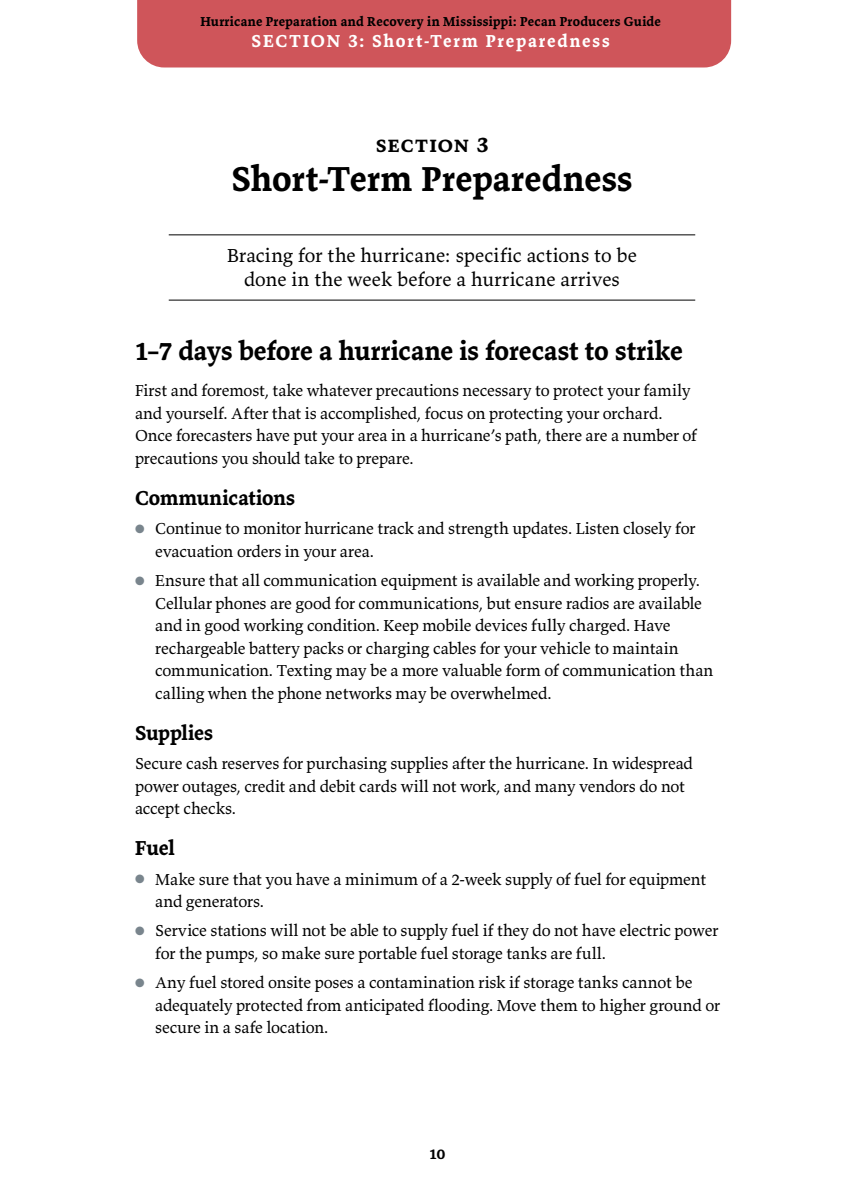
<style>
.page{position:relative;width:864px;height:1188px;background:#fff}
.page>*{position:absolute;margin:0;border:0;box-sizing:border-box;transform-origin:0 0}
.t1{font:700 36px "Valkyrie T3";letter-spacing:.005em;color:#000}
.t2{font:700 27px "Valkyrie T3";color:#000}
.t3{font:700 22.5px "Valkyrie C3";letter-spacing:-.005em;color:#000}
.t4{font:700 21px "Valkyrie T3";color:#000}
.t5{font:19.5px/24px "Valkyrie T3";letter-spacing:.005em;color:#000;text-align:center}
.t6{font:700 18px "Valkyrie T3";letter-spacing:.1em;color:#fff}
.t7{font:16.5px/22.5px "Valkyrie T3";letter-spacing:-.01em;color:#000}
.t8{font:700 15px "Valkyrie T3";color:#000}
.t9{font:700 13.5px "Valkyrie T3";letter-spacing:.02em;color:#000}
.s1{color:#79858d}
</style>
<div class="page">
<div style="left:137px;top:0;width:594px;height:68px;background:#cf555a"></div>
<hr style="left:169px;top:234px;width:526px;height:1px;background:#000">
<hr style="left:169px;top:300px;width:526px;height:1px;background:#000">
<p class="t9" style="left:200px;top:13px;width:462px">Hurricane Preparation and Recovery in Mississippi: Pecan Producers Guide</p>
<p class="t6" style="left:252px;top:30px;width:359px">SECTION 3: Short-Term Preparedness</p>
<h3 class="t3" style="left:375px;top:131px;width:115px">section 3</h3>
<h1 class="t1" style="left:231px;top:156px;width:403px">Short-Term Preparedness</h1>
<p class="t5" style="left:227px;top:243px;width:411px">Bracing for the hurricane: specific actions to be done in the week before a hurricane arrives</p>
<h2 class="t2" style="left:135px;top:334px;width:549px">1–7 days before a hurricane is forecast to strike</h2>
<p class="t7" style="left:135px;top:379px;width:564px">First and foremost, take whatever precautions necessary to protect your family and yourself. After that is accomplished, focus on protecting your orchard.<br>Once forecasters have put your area in a hurricane’s path, there are a number of precautions you should take to prepare.</p>
<p class="t4" style="left:135px;top:485px;width:162px">Communications</p>
<p class="t7" style="left:155px;top:517px;width:542px;text-indent:-20px"><span class="s1">●</span> Continue to monitor hurricane track and strength updates. Listen closely for evacuation orders in your area.</p>
<p class="t7" style="left:155px;top:569px;width:560px;text-indent:-20px"><span class="s1">●</span> Ensure that all communication equipment is available and working properly.<br>Cellular phones are good for communications, but ensure radios are available and in good working condition. Keep mobile devices fully charged. Have rechargeable battery packs or charging cables for your vehicle to maintain communication. Texting may be a more valuable form of communication than calling when the phone networks may be overwhelmed.</p>
<p class="t4" style="left:135px;top:720px;width:80px">Supplies</p>
<p class="t7" style="left:135px;top:752px;width:560px">Secure cash reserves for purchasing supplies after the hurricane. In widespread power outages, credit and debit cards will not work, and many vendors do not accept checks.</p>
<p class="t4" style="left:135px;top:835px;width:42px">Fuel</p>
<p class="t7" style="left:155px;top:867px;width:553px;text-indent:-20px"><span class="s1">●</span> Make sure that you have a minimum of a 2-week supply of fuel for equipment and generators.</p>
<p class="t7" style="left:155px;top:919px;width:565px;text-indent:-20px"><span class="s1">●</span> Service stations will not be able to supply fuel if they do not have electric power for the pumps, so make sure portable fuel storage tanks are full.</p>
<p class="t7" style="left:155px;top:971px;width:566px;text-indent:-20px"><span class="s1">●</span> Any fuel stored onsite poses a contamination risk if storage tanks cannot be adequately protected from anticipated flooding. Move them to higher ground or secure in a safe location.</p>
<p class="t8" style="left:430px;top:1144px;width:18px">10</p>
</div>
